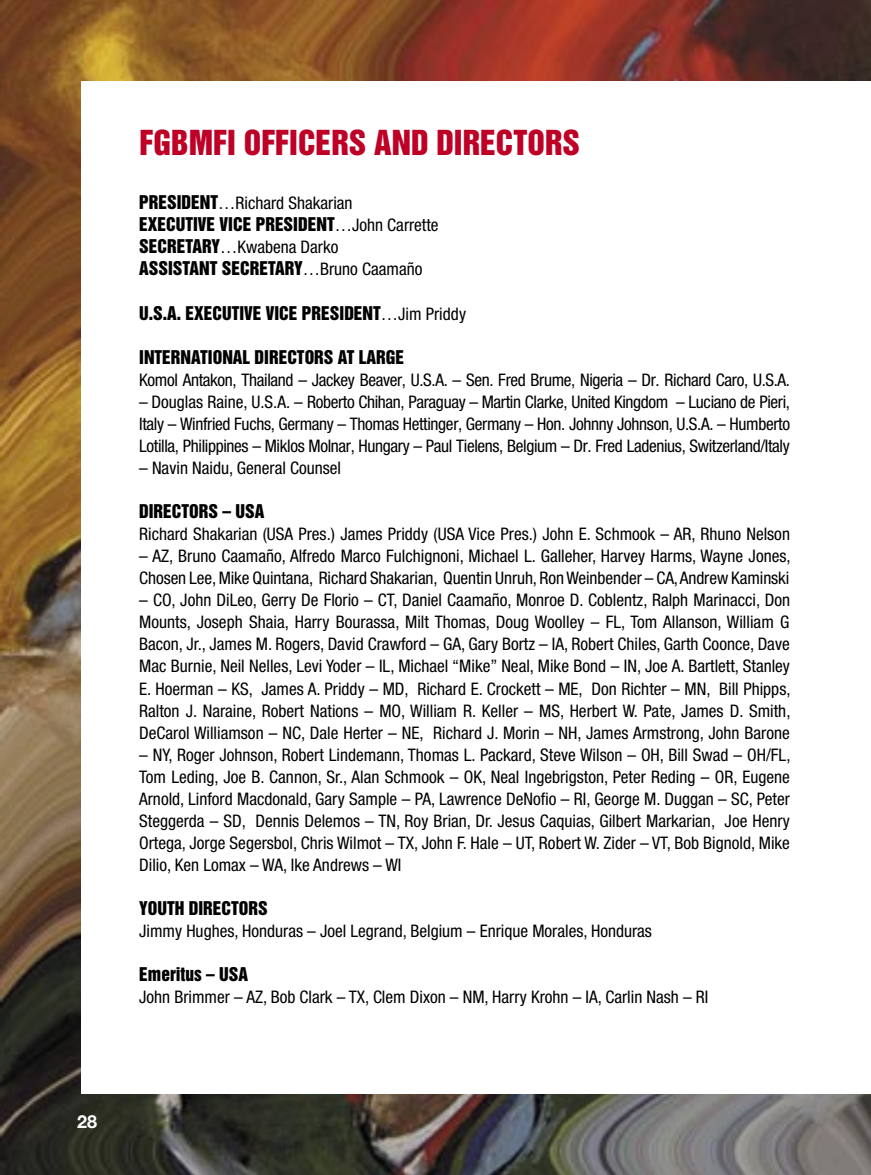
<style>
.page{position:relative;width:871px;height:1175px;background:#fff}
.page>*{position:absolute;margin:0;border:0;box-sizing:border-box;transform-origin:0 0}
.t1{font:31.5px "Helvetica Inserat";color:#be0027}
.t2{font:700 18px "Helvetica Neue";color:#fff}
.t3{font:condensed 17.32px/22.1px "Helvetica Neue";color:#000;text-align:justify}
.t4{font:17.32px "Helvetica Inserat";color:#000}
.t5{font:condensed 17.32px "Helvetica Neue";letter-spacing:-.02em;color:#000}
.s1{font-family:"Helvetica Inserat";font-stretch:normal}
.s2{font-family:"Helvetica Neue";font-stretch:condensed}
</style>
<div class="page">
<img style="left:0;top:0;width:871px;height:1174px">
<div style="left:81px;top:81px;width:790px;height:1013px;background:#fff"></div>
<h1 class="t1" style="left:140px;top:124px;width:442px">FGBMFI OFFICERS AND DIRECTORS</h1>
<p class="t3" style="left:139px;top:192px;width:215px"><span class="s1">PRESIDENT</span>…Richard Shakarian</p>
<p class="t4" style="left:139px;top:214px;width:301px">EXECUTIVE VICE PRESIDENT<span class="s2">…John Carrette</span></p>
<p class="t3" style="left:139px;top:236px;width:201px"><span class="s1">SECRETARY</span>…Kwabena Darko</p>
<p class="t4" style="left:139px;top:258px;width:285px">ASSISTANT SECRETARY<span class="s2">…Bruno Caamaño</span></p>
<p class="t4" style="left:139px;top:302px;width:328px">U.S.A. EXECUTIVE VICE PRESIDENT<span class="s2">…Jim Priddy</span></p>
<p class="t4" style="left:139px;top:346px;width:266px">INTERNATIONAL DIRECTORS AT LARGE</p>
<p class="t5" style="left:139px;top:369px;width:652px">Komol Antakon, Thailand – Jackey Beaver, U.S.A. – Sen. Fred Brume, Nigeria – Dr. Richard Caro, U.S.A.</p>
<p class="t3" style="left:139px;top:390px;width:652px">– Douglas Raine, U.S.A. – Roberto Chihan, Paraguay – Martin Clarke, United Kingdom – Luciano de Pieri, Italy – Winfried Fuchs, Germany – Thomas Hettinger, Germany – Hon. Johnny Johnson, U.S.A. – Humberto Lotilla, Philippines – Miklos Molnar, Hungary – Paul Tielens, Belgium – Dr. Fred Ladenius, Switzerland/Italy</p>
<p class="t3" style="left:139px;top:456px;width:203px">– Navin Naidu, General Counsel</p>
<p class="t4" style="left:139px;top:501px;width:127px">DIRECTORS – USA</p>
<p class="t3" style="left:139px;top:523px;width:652px">Richard Shakarian (USA Pres.) James Priddy (USA Vice Pres.) John E. Schmook – AR, Rhuno Nelson</p>
<p class="t3" style="left:139px;top:545px;width:653px">– AZ, Bruno Caamaño, Alfredo Marco Fulchignoni, Michael L. Galleher, Harvey Harms, Wayne Jones,<br>Chosen Lee, Mike Quintana, Richard Shakarian, Quentin Unruh, Ron Weinbender – CA, Andrew Kaminski</p>
<p class="t3" style="left:139px;top:589px;width:653px">– CO, John DiLeo, Gerry De Florio – CT, Daniel Caamaño, Monroe D. Coblentz, Ralph Marinacci, Don Mounts, Joseph Shaia, Harry Bourassa, Milt Thomas, Doug Woolley – FL, Tom Allanson, William G Bacon, Jr., James M. Rogers, David Crawford – GA, Gary Bortz – IA, Robert Chiles, Garth Coonce, Dave Mac Burnie, Neil Nelles, Levi Yoder – IL, Michael “Mike” Neal, Mike Bond – IN, Joe A. Bartlett, Stanley E. Hoerman – KS, James A. Priddy – MD, Richard E. Crockett – ME, Don Richter – MN, Bill Phipps, Ralton J. Naraine, Robert Nations – MO, William R. Keller – MS, Herbert W. Pate, James D. Smith, DeCarol Williamson – NC, Dale Herter – NE, Richard J. Morin – NH, James Armstrong, John Barone</p>
<p class="t3" style="left:139px;top:743px;width:653px">– NY, Roger Johnson, Robert Lindemann, Thomas L. Packard, Steve Wilson – OH, Bill Swad – OH/FL, Tom Leding, Joe B. Cannon, Sr., Alan Schmook – OK, Neal Ingebrigston, Peter Reding – OR, Eugene Arnold, Linford Macdonald, Gary Sample – PA, Lawrence DeNofio – RI, George M. Duggan – SC, Peter Steggerda – SD, Dennis Delemos – TN, Roy Brian, Dr. Jesus Caquias, Gilbert Markarian, Joe Henry Ortega, Jorge Segersbol, Chris Wilmot – TX, John F. Hale – UT, Robert W. Zider – VT, Bob Bignold, Mike Dilio, Ken Lomax – WA, Ike Andrews – WI</p>
<p class="t4" style="left:139px;top:898px;width:130px">YOUTH DIRECTORS</p>
<p class="t3" style="left:139px;top:920px;width:514px">Jimmy Hughes, Honduras – Joel Legrand, Belgium – Enrique Morales, Honduras</p>
<p class="t4" style="left:139px;top:964px;width:110px">Emeritus – USA</p>
<p class="t3" style="left:139px;top:986px;width:571px">John Brimmer – AZ, Bob Clark – TX, Clem Dixon – NM, Harry Krohn – IA, Carlin Nash – RI</p>
<p class="t2" style="left:77px;top:1110px;width:22px">28</p>
</div>
